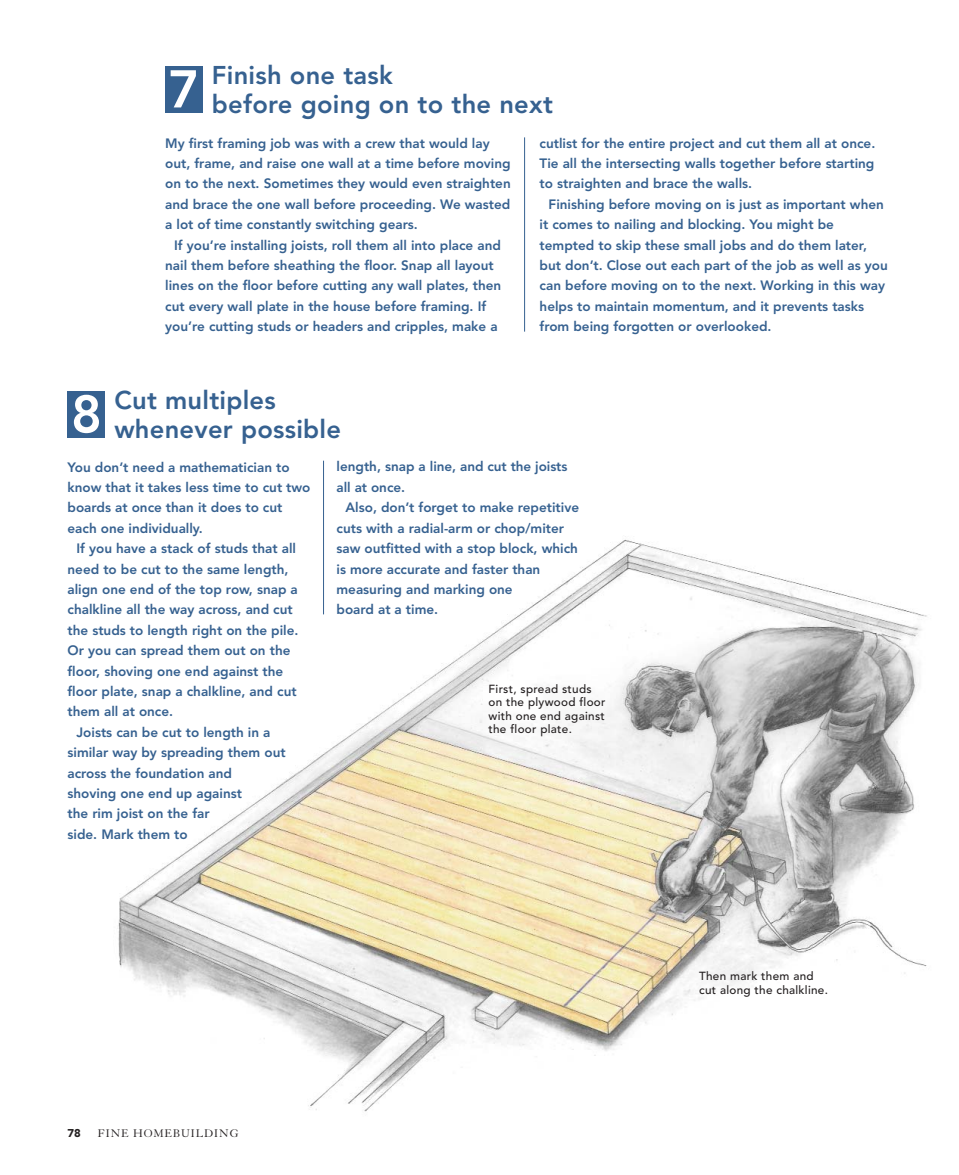
<style>
.page{position:relative;width:959px;height:1175px;background:#fff}
.page>*{position:absolute;margin:0;border:0;box-sizing:border-box;transform-origin:0 0}
.t1{font:800 25.5px/28.5px "Avenir";letter-spacing:.01em;color:#366190}
.t2{font:800 13.5px/20.4px "Avenir";color:#366190}
.t3{font:12px "Granjon";letter-spacing:.07em;color:#231f20}
.t4{font:500 11.7px/13.2px "Avenir";letter-spacing:.025em;color:#231f20}
.t5{font:900 11.25px "Avenir";color:#231f20}
</style>
<div class="page">
<img style="left:118px;top:536px;width:809px;height:576px">
<div style="left:165px;top:66px;width:38px;height:47px;background:#366190"></div>
<div style="left:68px;top:391px;width:37px;height:46px;background:#366190"></div>
<hr style="left:524px;top:137px;width:1px;height:194px;background:#366190">
<hr style="left:323px;top:460px;width:1px;height:154px;background:#366190">
<h1 class="t1" style="left:168px;top:63px;width:386px;text-indent:43px">Finish one task<br><sup>7</sup> before going on to the next</h1>
<p class="t2" style="left:165px;top:134px;width:347px">My first framing job was with a crew that would lay out, frame, and raise one wall at a time before moving on to the next. Sometimes they would even straighten and brace the one wall before proceeding. We wasted a lot of time constantly switching gears.</p>
<p class="t2" style="left:165px;top:236px;width:338px;text-indent:9px">If you’re installing joists, roll them all into place and nail them before sheathing the floor. Snap all layout lines on the floor before cutting any wall plates, then cut every wall plate in the house before framing. If you’re cutting studs or headers and cripples, make a</p>
<p class="t2" style="left:539px;top:134px;width:337px;text-align:justify">cutlist for the entire project and cut them all at once.<br>Tie all the intersecting walls together before starting to straighten and brace the walls.</p>
<p class="t2" style="left:539px;top:195px;width:350px;text-indent:9px">Finishing before moving on is just as important when it comes to nailing and blocking. You might be tempted to skip these small jobs and do them later, but don’t. Close out each part of the job as well as you can before moving on to the next. Working in this way helps to maintain momentum, and it prevents tasks from being forgotten or overlooked.</p>
<h1 class="t1" style="left:71px;top:388px;width:272px;text-indent:43px">Cut multiples<br><sup>8</sup> whenever possible</h1>
<p class="t2" style="left:336px;top:458px;width:232px">length, snap a line, and cut the joists all at once.</p>
<p class="t2" style="left:336px;top:498px;width:244px;text-indent:9px">Also, don’t forget to make repetitive cuts with a radial-arm or chop/miter saw outfitted with a stop block, which is more accurate and faster than measuring and marking one<br>board at a time.</p>
<p class="t2" style="left:68px;top:458px;width:244px">You don’t need a mathematician to know that it takes less time to cut two boards at once than it does to cut each one individually.</p>
<p class="t2" style="left:77px;top:539px;width:221px">If you have a stack of studs that all</p>
<p class="t2" style="left:68px;top:560px;width:222px">need to be cut to the same length,</p>
<p class="t2" style="left:68px;top:580px;width:232px">align one end of the top row, snap a</p>
<p class="t2" style="left:68px;top:600px;width:227px">chalkline all the way across, and cut</p>
<p class="t2" style="left:68px;top:621px;width:232px">the studs to length right on the pile.</p>
<p class="t2" style="left:68px;top:641px;width:224px">Or you can spread them out on the</p>
<p class="t2" style="left:68px;top:662px;width:217px">floor, shoving one end against the</p>
<p class="t2" style="left:68px;top:682px;width:231px">floor plate, snap a chalkline, and cut</p>
<p class="t2" style="left:68px;top:702px;width:107px">them all at once.</p>
<p class="t2" style="left:77px;top:723px;width:195px">Joists can be cut to length in a</p>
<p class="t2" style="left:68px;top:743px;width:220px">similar way by spreading them out</p>
<p class="t2" style="left:68px;top:764px;width:166px">across the foundation and</p>
<p class="t2" style="left:68px;top:784px;width:176px">shoving one end up against</p>
<p class="t2" style="left:68px;top:804px;width:144px">the rim joist on the far</p>
<p class="t2" style="left:68px;top:825px;width:122px">side. Mark them to</p>
<p class="t4" style="left:488px;top:683px;width:118px">First, spread studs on the plywood floor with one end against the floor plate.</p>
<p class="t5" style="left:68px;top:1128px;width:15px">78</p>
<p class="t3" style="left:98px;top:1128px;width:142px">FINE HOMEBUILDING</p>
<p class="t4" style="left:699px;top:971px;width:130px">Then mark them and cut along the chalkline.</p>
</div>
